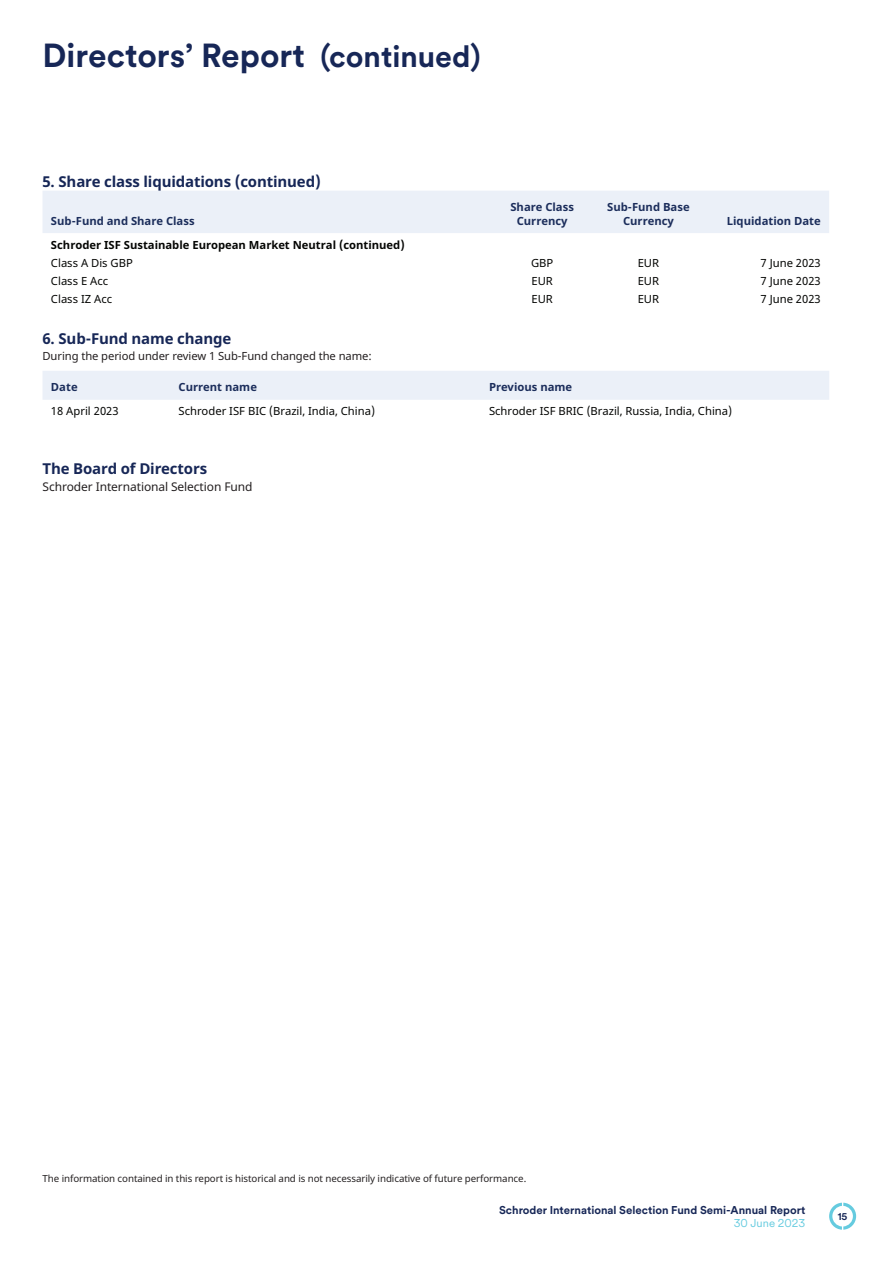
<style>
.page{position:relative;width:893px;height:1263px;background:#fff}
.page>*{position:absolute;margin:0;border:0;box-sizing:border-box;transform-origin:0 0}
.t1{font:700 33px "Schroders Circular";color:#172757}
.t2{font:700 15px "Noto Sans";letter-spacing:-.01em;color:#172757}
.t3{font:12px "Noto Sans";letter-spacing:-.01em;color:#231f20}
.t4{font:11.25px "Noto Sans";color:#040503}
.t5{font:700 11.25px/13.5px "Noto Sans";color:#1b2d5b;text-align:center}
.t6{font:700 11.25px "Noto Sans";color:#040503}
.t7{font:700 11.25px "Schroders Circular";color:#172757}
.t8{font:11.25px "Noto Sans";letter-spacing:-.01em;color:#231f20}
.t9{font:11.25px "Schroders Circular";color:#65cbdf}
.t10{font:9.75px "Noto Sans";letter-spacing:-.01em;color:#231f20}
.t11{font:700 9.75px "Schroders Circular";color:#172757}
.s1{font-size:30px}
</style>
<div class="page">
<svg style="left:829px;top:1203px;width:27px;height:26px"></svg>
<div style="left:43px;top:191px;width:786px;height:42px;background:#ebf0f8"></div>
<div style="left:43px;top:371px;width:786px;height:29px;background:#ebf0f8"></div>
<h1 class="t1" style="left:43px;top:33px;width:440px">Directors’ Report <span class="s1">(continued)</span></h1>
<h2 class="t2" style="left:43px;top:171px;width:280px">5. Share class liquidations (continued)</h2>
<p class="t5" style="left:51px;top:214px;width:145px">Sub-Fund and Share Class</p>
<p class="t5" style="left:510px;top:201px;width:65px">Share Class<br>Currency</p>
<p class="t5" style="left:607px;top:201px;width:84px">Sub-Fund Base<br>Currency</p>
<p class="t5" style="left:727px;top:214px;width:95px">Liquidation Date</p>
<p class="t6" style="left:51px;top:237px;width:355px">Schroder ISF Sustainable European Market Neutral (continued)</p>
<p class="t4" style="left:51px;top:255px;width:83px">Class A Dis GBP</p>
<p class="t4" style="left:531px;top:255px;width:24px">GBP</p>
<p class="t4" style="left:638px;top:255px;width:23px">EUR</p>
<p class="t4" style="left:760px;top:255px;width:62px">7 June 2023</p>
<p class="t4" style="left:51px;top:273px;width:59px">Class E Acc</p>
<p class="t4" style="left:531px;top:273px;width:23px">EUR</p>
<p class="t4" style="left:638px;top:273px;width:23px">EUR</p>
<p class="t4" style="left:760px;top:273px;width:62px">7 June 2023</p>
<p class="t4" style="left:51px;top:291px;width:63px">Class IZ Acc</p>
<p class="t4" style="left:531px;top:291px;width:23px">EUR</p>
<p class="t4" style="left:638px;top:291px;width:23px">EUR</p>
<p class="t4" style="left:760px;top:291px;width:62px">7 June 2023</p>
<h2 class="t2" style="left:43px;top:328px;width:190px">6. Sub-Fund name change</h2>
<p class="t8" style="left:43px;top:348px;width:331px">During the period under review 1 Sub-Fund changed the name:</p>
<p class="t5" style="left:51px;top:381px;width:28px">Date</p>
<p class="t5" style="left:179px;top:381px;width:80px">Current name</p>
<p class="t5" style="left:489px;top:381px;width:85px">Previous name</p>
<p class="t4" style="left:51px;top:403px;width:69px">18 April 2023</p>
<p class="t4" style="left:179px;top:403px;width:198px">Schroder ISF BIC (Brazil, India, China)</p>
<p class="t4" style="left:489px;top:403px;width:245px">Schroder ISF BRIC (Brazil, Russia, India, China)</p>
<h2 class="t2" style="left:43px;top:458px;width:166px">The Board of Directors</h2>
<p class="t3" style="left:43px;top:478px;width:212px">Schroder International Selection Fund</p>
<p class="t10" style="left:43px;top:1172px;width:485px">The information contained in this report is historical and is not necessarily indicative of future performance.</p>
<p class="t7" style="left:499px;top:1202px;width:308px">Schroder International Selection Fund Semi-Annual Report</p>
<p class="t9" style="left:734px;top:1215px;width:73px">30 June 2023</p>
<p class="t11" style="left:838px;top:1209px;width:11px">15</p>
</div>
